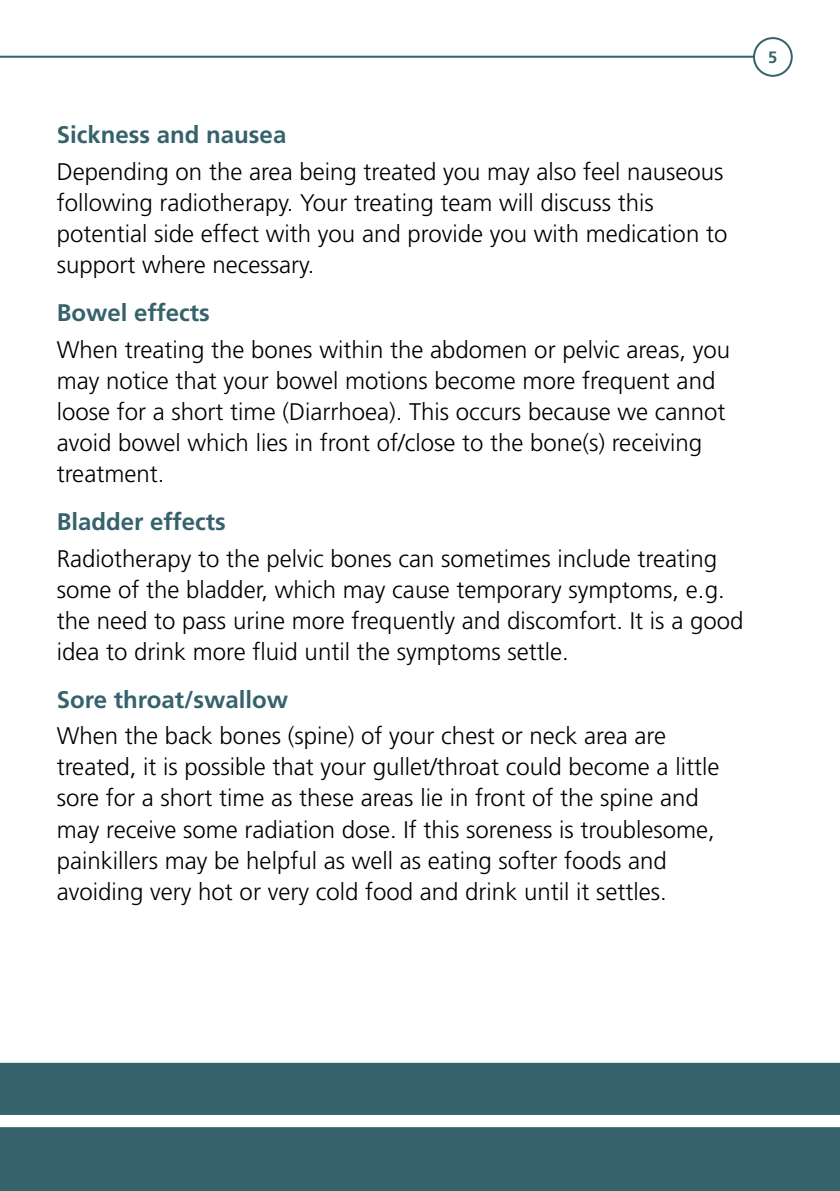
<style>
.page{position:relative;width:840px;height:1191px;background:#fff}
.page>*{position:absolute;margin:0;border:0;box-sizing:border-box;transform-origin:0 0}
.t1{font:300 24px/31px "Frutiger";color:#000}
.t2{font:700 24px "Frutiger";color:#35626b}
.t3{font:700 16.4px "Frutiger";color:#35626b}
</style>
<div class="page">
<div style="left:0;top:1062px;width:839px;height:129px;background:#35626b"></div>
<hr style="left:0;top:56px;width:791px;height:2px;background:#35626b">
<div style="left:753px;top:38px;width:38px;height:38px;background:#fff;border-radius:50%"></div>
<div style="left:752px;top:37px;width:40px;height:40px;border:2px solid #35626b;border-radius:50%"></div>
<svg style="left:0;top:1115px;width:839px;height:12px"></svg>
<p class="t2" style="left:57px;top:121px;width:231px">Sickness and nausea</p>
<p class="t1" style="left:57px;top:156px;width:671px">Depending on the area being treated you may also feel nauseous following radiotherapy. Your treating team will discuss this potential side effect with you and provide you with medication to support where necessary.</p>
<p class="t2" style="left:57px;top:299px;width:154px">Bowel effects</p>
<p class="t1" style="left:57px;top:334px;width:674px">When treating the bones within the abdomen or pelvic areas, you may notice that your bowel motions become more frequent and loose for a short time (Diarrhoea). This occurs because we cannot avoid bowel which lies in front of/close to the bone(s) receiving treatment.</p>
<p class="t2" style="left:57px;top:507px;width:170px">Bladder effects</p>
<p class="t1" style="left:57px;top:543px;width:687px">Radiotherapy to the pelvic bones can sometimes include treating some of the bladder, which may cause temporary symptoms, e.g. the need to pass urine more frequently and discomfort. It is a good idea to drink more fluid until the symptoms settle.</p>
<p class="t2" style="left:57px;top:685px;width:233px">Sore throat/swallow</p>
<p class="t1" style="left:57px;top:720px;width:663px">When the back bones (spine) of your chest or neck area are treated, it is possible that your gullet/throat could become a little sore for a short time as these areas lie in front of the spine and may receive some radiation dose. If this soreness is troublesome, painkillers may be helpful as well as eating softer foods and avoiding very hot or very cold food and drink until it settles.</p>
<p class="t3" style="left:767px;top:48px;width:11px">5</p>
</div>
